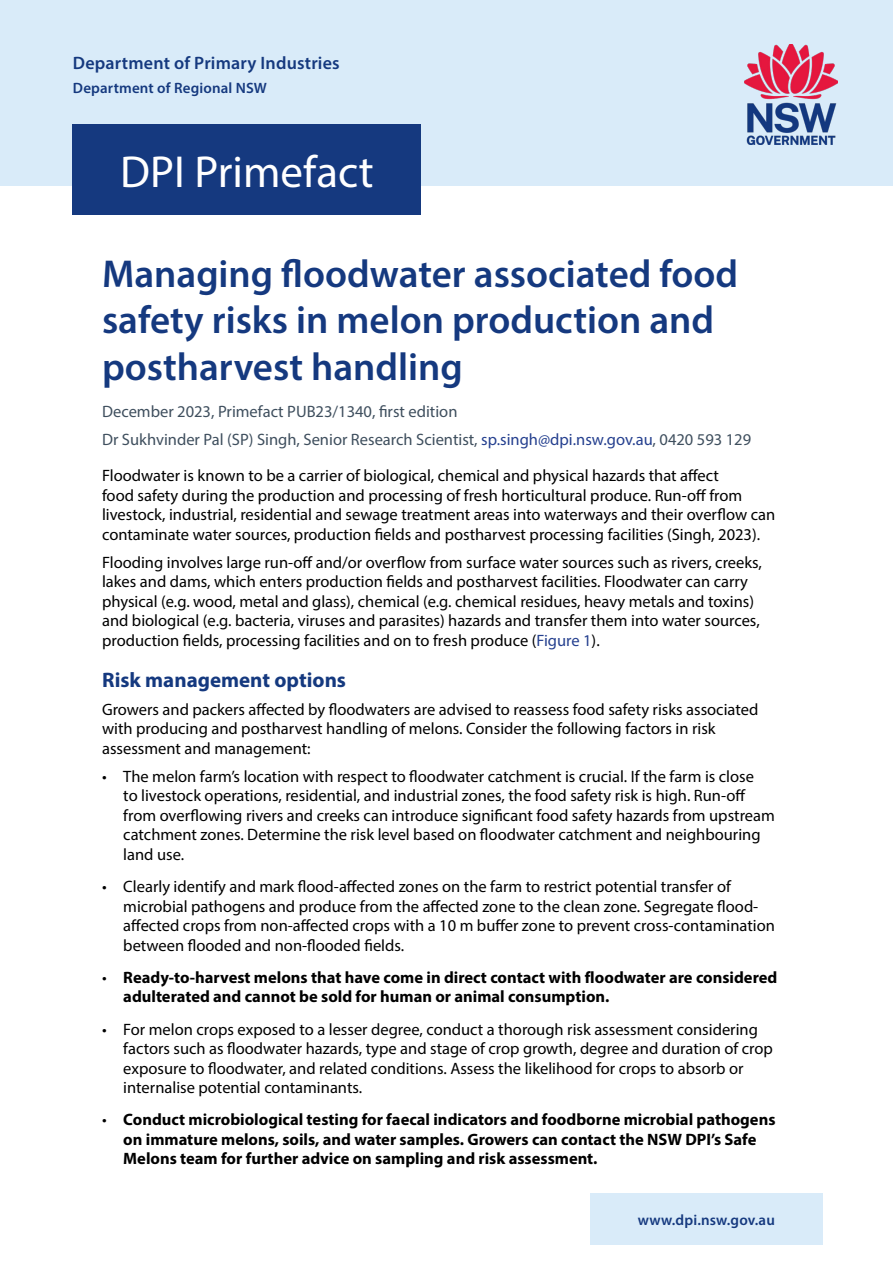
<style>
.page{position:relative;width:893px;height:1263px;background:#fff}
.page>*{position:absolute;margin:0;border:0;box-sizing:border-box;transform-origin:0 0}
.t1{font:45px "Myriad Pro";color:#fff}
.t2{font:600 39px/46.8px "Myriad Pro";color:#15397f}
.Heading_1{font:700 21px "Myriad Pro";color:#15397f}
.Department_top_line{font:600 18px "Myriad Pro";letter-spacing:.01em;color:#15397f}
.Text{font:16.5px/19.5px "Myriad Pro";color:#000}
.t3{font:700 16.5px/19.5px "Myriad Pro";color:#000}
.Author{font:16.5px "Myriad Pro";color:#3f4f5e}
.t4{font:600 16.5px "Myriad Pro";letter-spacing:.01em;color:#15397f}
.Department_bottom_line{font:600 15px "Myriad Pro";letter-spacing:.01em;color:#15397f}
.t5{font:13.5px "Myriad Pro";letter-spacing:.01em;color:#15397f}
.s1{color:#25408f}
.s2{font-weight:400}
</style>
<div class="page">
<div style="left:0;top:0;width:893px;height:186px;background:#d9ebf9"></div>
<div style="left:73px;top:125px;width:348px;height:90px;background:#15397f"></div>
<img style="left:745px;top:44px;width:93px;height:101px">
<div style="left:590px;top:1193px;width:233px;height:52px;background:#d9ebf9"></div>
<p class="t4" style="left:73px;top:52px;width:246px">Department of Primary Industries</p>
<p class="t5" style="left:73px;top:75px;width:170px">Department of Regional NSW</p>
<p class="Department_top_line" style="left:73px;top:52px;width:268px">Department of Primary Industries</p>
<p class="Department_bottom_line" style="left:73px;top:79px;width:196px">Department of Regional NSW</p>
<p class="t1" style="left:120px;top:144px;width:255px">DPI Primefact</p>
<p class="t2" style="left:102px;top:249px;width:638px">Managing floodwater associated food safety risks in melon production and postharvest handling</p>
<p class="Author" style="left:102px;top:401px;width:357px">December 2023, Primefact PUB23/1340, first edition</p>
<p class="Author" style="left:102px;top:429px;width:651px">Dr Sukhvinder Pal (SP) Singh, Senior Research Scientist, <span class="s1">sp.singh@dpi.nsw.gov.au</span>, 0420 593 129</p>
<p class="Text" style="left:102px;top:466px;width:675px">Floodwater is known to be a carrier of biological, chemical and physical hazards that affect<br>food safety during the production and processing of fresh horticultural produce. Run-off from livestock, industrial, residential and sewage treatment areas into waterways and their overflow can contaminate water sources, production fields and postharvest processing facilities (Singh, 2023).</p>
<p class="Text" style="left:102px;top:552px;width:661px">Flooding involves large run-off and/or overflow from surface water sources such as rivers, creeks, lakes and dams, which enters production fields and postharvest facilities. Floodwater can carry physical (e.g. wood, metal and glass), chemical (e.g. chemical residues, heavy metals and toxins) and biological (e.g. bacteria, viruses and parasites) hazards and transfer them into water sources, production fields, processing facilities and on to fresh produce (<span class="s1">Figure 1</span>).</p>
<p class="Heading_1" style="left:102px;top:666px;width:246px">Risk management options</p>
<p class="Text" style="left:102px;top:699px;width:658px">Growers and packers affected by floodwaters are advised to reassess food safety risks associated with producing and postharvest handling of melons. Consider the following factors in risk assessment and management:</p>
<p class="Text" style="left:123px;top:766px;width:653px;text-indent:-21px">• The melon farm’s location with respect to floodwater catchment is crucial. If the farm is close<br>to livestock operations, residential, and industrial zones, the food safety risk is high. Run-off from overflowing rivers and creeks can introduce significant food safety hazards from upstream catchment zones. Determine the risk level based on floodwater catchment and neighbouring land use.</p>
<p class="Text" style="left:123px;top:876px;width:653px;text-indent:-21px">• Clearly identify and mark flood-affected zones on the farm to restrict potential transfer of microbial pathogens and produce from the affected zone to the clean zone. Segregate flood&shy;affected crops from non-affected crops with a 10 m buffer zone to prevent cross-contamination between flooded and non-flooded fields.</p>
<p class="t3" style="left:123px;top:967px;width:656px;text-indent:-21px"><span class="s2">•</span> Ready-to-harvest melons that have come in direct contact with floodwater are considered adulterated and cannot be sold for human or animal consumption.</p>
<p class="Text" style="left:123px;top:1019px;width:651px;text-indent:-21px">• For melon crops exposed to a lesser degree, conduct a thorough risk assessment considering factors such as floodwater hazards, type and stage of crop growth, degree and duration of crop exposure to floodwater, and related conditions. Assess the likelihood for crops to absorb or internalise potential contaminants.</p>
<p class="t3" style="left:123px;top:1109px;width:654px;text-indent:-21px"><span class="s2">•</span> Conduct microbiological testing for faecal indicators and foodborne microbial pathogens on immature melons, soils, and water samples. Growers can contact the NSW DPI’s Safe<br>Melons team for further advice on sampling and risk assessment.</p>
<p class="Department_bottom_line" style="left:638px;top:1210px;width:139px">www.dpi.nsw.gov.au</p>
</div>
